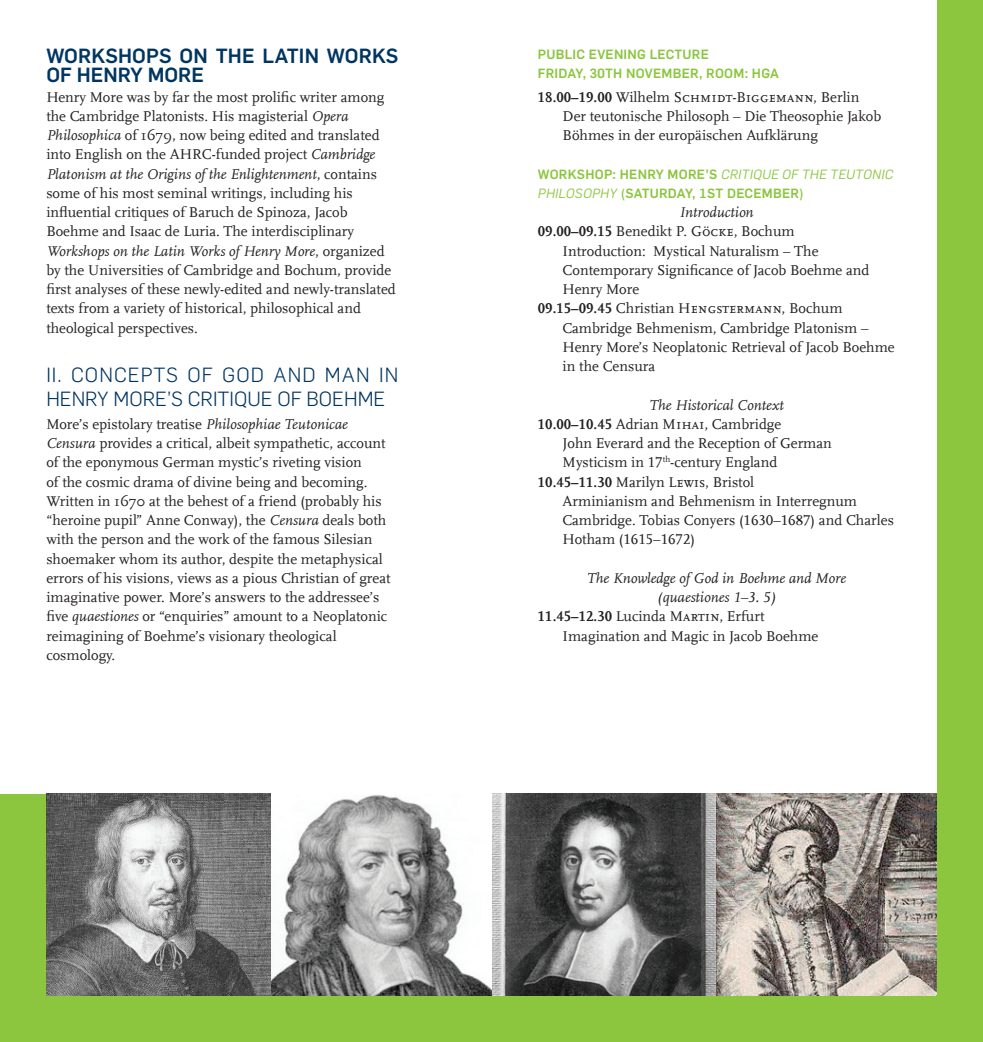
<style>
.page{position:relative;width:983px;height:1042px;background:#fff}
.page>*{position:absolute;margin:0;border:0;box-sizing:border-box;transform-origin:0 0}
.t1{font:300 20.12px/24.5px "Rub Flama";color:#003562}
.t2{font:700 20.12px/19.2px "Rub Flama";letter-spacing:.01em;color:#003562}
.t3{font:14.88px/19.2px "RUB Scala MZ";color:#231f20}
.t4{font:14.88px/19.2px "RUB Scala TZ";color:#231f20}
.t5{font:italic 14.88px "RUB Scala TZ";color:#231f20}
.t6{font:700 13.12px/19.2px "Rub Flama";letter-spacing:.02em;color:#8bc63e}
.s1{font-style:italic}
.s2{font-weight:700}
.s3{font-weight:400;font-style:italic}
</style>
<div class="page">
<div style="left:0;top:0;width:982px;height:1042px;background:#8bc63e"></div>
<div style="left:0;top:0;width:936px;height:794px;background:#fff"></div>
<img style="left:46px;top:794px;width:890px;height:201px">
<h1 class="t2" style="left:46px;top:45px;width:353px">WORKSHOPS ON THE LATIN WORKS<br>OF HENRY MORE</h1>
<p class="t3" style="left:46px;top:86px;width:351px">Henry More was by far the most prolific writer among the Cambridge Platonists. His magisterial <span class="s1">Opera Philosophica</span> of 1679, now being edited and translated into English on the AHRC-funded project <span class="s1">Cambridge Platonism at the Origins of the Enlightenment</span>, contains some of his most seminal writings, including his influential critiques of Baruch de Spinoza, Jacob Boehme and Isaac de Luria. The interdisciplinary <span class="s1">Workshops on the Latin Works of Henry More</span>, organized by the Universities of Cambridge and Bochum, provide first analyses of these newly-edited and newly-translated texts from a variety of historical, philosophical and theological perspectives.</p>
<h1 class="t1" style="left:46px;top:361px;width:353px">II. CONCEPTS OF GOD AND MAN IN<br>HENRY MORE’S CRITIQUE OF BOEHME</h1>
<p class="t3" style="left:46px;top:414px;width:346px">More’s epistolary treatise <span class="s1">Philosophiae Teutonicae Censura</span> provides a critical, albeit sympathetic, account of the eponymous German mystic’s riveting vision<br>of the cosmic drama of divine being and becoming.<br>Written in 1670 at the behest of a friend (probably his “heroine pupil” Anne Conway), the <span class="s1">Censura</span> deals both with the person and the work of the famous Silesian shoemaker whom its author, despite the metaphysical errors of his visions, views as a pious Christian of great imaginative power. More’s answers to the addressee’s five <span class="s1">quaestiones</span> or “enquiries” amount to a Neoplatonic reimagining of Boehme’s visionary theological cosmology.</p>
<p class="t6" style="left:537px;top:44px;width:242px">PUBLIC EVENING LECTURE<br>FRIDAY, 30TH NOVEMBER, ROOM: HGA</p>
<p class="t4" style="left:562px;top:86px;width:320px;text-indent:-25px"><span class="s2">18.00–19.00</span> Wilhelm Schmidt-Biggemann, Berlin<br>Der teutonische Philosoph – Die Theosophie Jakob<br>Böhmes in der europäischen Aufklärung</p>
<p class="t6" style="left:537px;top:163px;width:356px">WORKSHOP: HENRY MORE’S <span class="s3">CRITIQUE OF THE TEUTONIC<br>PHILOSOPHY</span> (SATURDAY, 1ST DECEMBER)</p>
<p class="t5" style="left:679px;top:203px;width:76px">Introduction</p>
<p class="t4" style="left:537px;top:221px;width:258px"><span class="s2">09.00–09.15</span> Benedikt P. Göcke, Bochum</p>
<p class="t4" style="left:562px;top:240px;width:257px">Introduction: Mystical Naturalism – The</p>
<p class="t4" style="left:562px;top:260px;width:308px">Contemporary Significance of Jacob Boehme and</p>
<p class="t4" style="left:562px;top:279px;width:78px">Henry More</p>
<p class="t4" style="left:537px;top:298px;width:306px"><span class="s2">09.15–09.45</span> Christian Hengstermann, Bochum</p>
<p class="t4" style="left:562px;top:317px;width:307px">Cambridge Behmenism, Cambridge Platonism –</p>
<p class="t4" style="left:562px;top:337px;width:333px">Henry More’s Neoplatonic Retrieval of Jacob Boehme</p>
<p class="t4" style="left:562px;top:356px;width:94px">in the Censura</p>
<p class="t5" style="left:649px;top:395px;width:136px">The Historical Context</p>
<p class="t4" style="left:537px;top:414px;width:245px"><span class="s2">10.00–10.45</span> Adrian Mihai, Cambridge</p>
<p class="t4" style="left:562px;top:433px;width:271px">John Everard and the Reception of German</p>
<p class="t4" style="left:562px;top:452px;width:216px">Mysticism in 17<sup>th</sup>-century England</p>
<p class="t4" style="left:537px;top:471px;width:218px"><span class="s2">10.45–11.30</span> Marilyn Lewis, Bristol</p>
<p class="t4" style="left:562px;top:491px;width:296px">Arminianism and Behmenism in Interregnum</p>
<p class="t4" style="left:562px;top:510px;width:333px">Cambridge. Tobias Conyers (1630–1687) and Charles</p>
<p class="t4" style="left:562px;top:529px;width:134px">Hotham (1615–1672)</p>
<p class="t5" style="left:586px;top:569px;width:261px">The Knowledge of God in Boehme and More</p>
<p class="t5" style="left:656px;top:588px;width:121px">(quaestiones 1–3. 5)</p>
<p class="t4" style="left:537px;top:606px;width:228px"><span class="s2">11.45–12.30</span> Lucinda Martin, Erfurt</p>
<p class="t4" style="left:562px;top:625px;width:257px">Imagination and Magic in Jacob Boehme</p>
</div>
